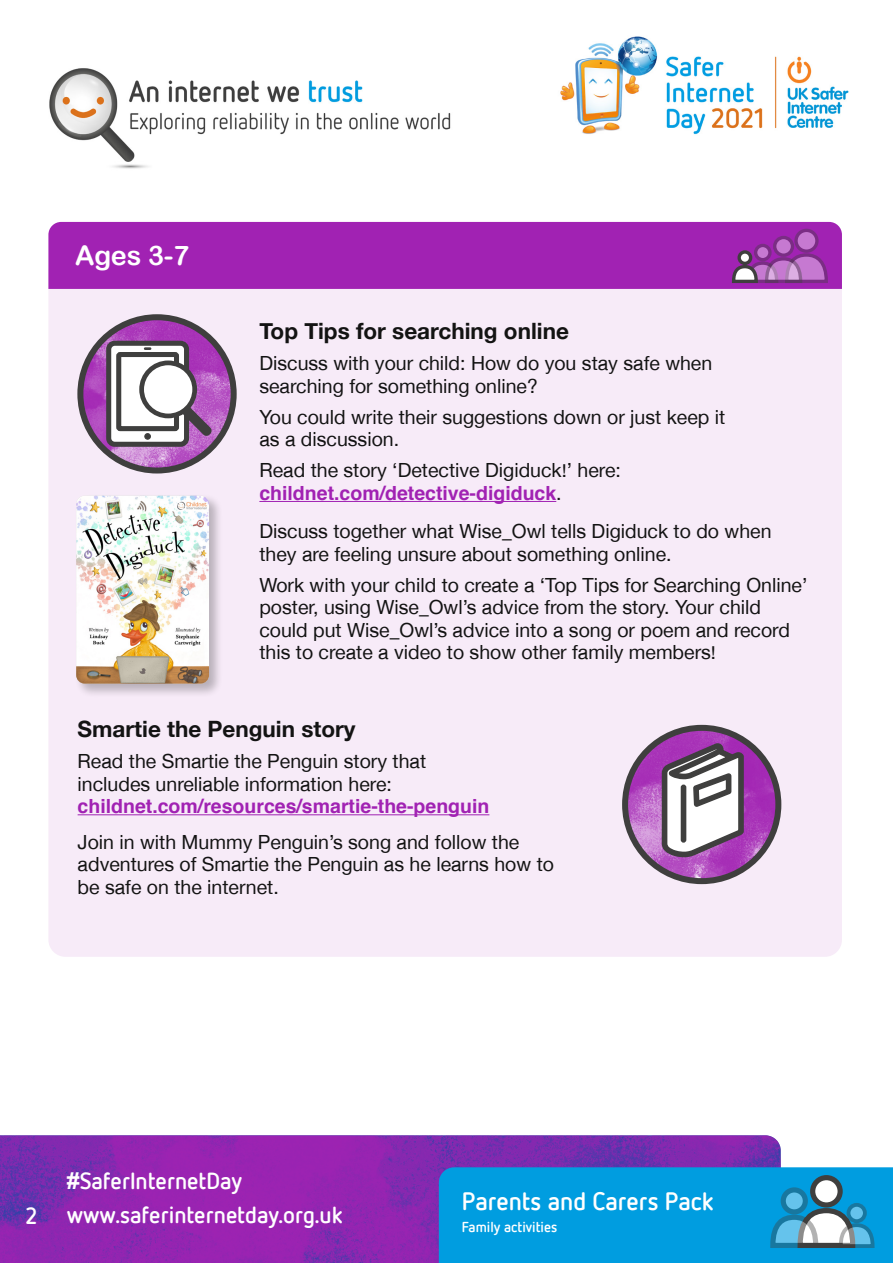
<style>
.page{position:relative;width:893px;height:1263px;background:#fff}
.page>*{position:absolute;margin:0;border:0;box-sizing:border-box;transform-origin:0 0}
.Header_black{font:27px "Arial Rounded MT Bold";color:#fff}
.t1{font:700 25.2px "Netto OT";color:#fff}
.t2{font:700 23.25px/34.2px "Netto OT";color:#fff}
.Small_header_black{font:700 22.5px "Helvetica Neue";color:#131313}
.Body_copy{font:19.5px/22.5px "Helvetica Neue LT Arabic";color:#131313}
.t3{font:700 14.4px "Netto OT";color:#fff}
.s1{font-family:"Helvetica";font-weight:700;color:#a122b3}
.s2{font-family:"Arial"}
</style>
<div class="page">
<img style="left:0;top:1135px;width:781px;height:128px">
<svg style="left:439px;top:1167px;width:454px;height:96px"></svg>
<img style="left:49px;top:68px;width:402px;height:101px">
<img style="left:560px;top:36px;width:289px;height:99px">
<div style="left:48px;top:255px;width:794px;height:702px;background:#f7ebf8;border-radius:17px"></div>
<div style="left:48px;top:222px;width:794px;height:67px;background:#a122b3"></div>
<hr style="left:259px;top:501px;width:297px;height:1px;background:#a122b3">
<div style="left:74px;top:494px;width:149px;height:204px;background:#000;opacity:.25"></div>
<img style="left:76px;top:496px;width:133px;height:188px">
<hr style="left:78px;top:814px;width:411px;height:1px;background:#a122b3">
<img style="left:80px;top:317px;width:154px;height:153px;border-radius:77px">
<div style="left:77px;top:314px;width:160px;height:159px;border:6px solid #3f3f3e;border-radius:50%"></div>
<svg style="left:756px;top:245px;width:14px;height:15px"></svg>
<div style="left:754px;top:244px;width:18px;height:17px;border:3px solid #3f3f3e;border-radius:50%"></div>
<svg style="left:796px;top:230px;width:21px;height:21px"></svg>
<div style="left:794px;top:229px;width:25px;height:24px;border:3px solid #3f3f3e;border-radius:50%"></div>
<svg style="left:775px;top:237px;width:17px;height:18px"></svg>
<div style="left:773px;top:236px;width:21px;height:21px;border:3px solid #3f3f3e;border-radius:50%"></div>
<div style="left:737px;top:250px;width:15px;height:15px;border:3px solid #3f3f3e;border-radius:50%"></div>
<svg style="left:730px;top:252px;width:100px;height:33px"></svg>
<img style="left:625px;top:728px;width:153px;height:153px;border-radius:77px">
<div style="left:622px;top:725px;width:159px;height:159px;border:6px solid #3f3f3e;border-radius:50%"></div>
<svg style="left:661px;top:724px;width:84px;height:150px"></svg>
<div style="left:106px;top:341px;width:83px;height:106px;background:#fff;border:5px solid #3f3f3e;border-radius:6px"></div>
<svg style="left:145px;top:433px;width:6px;height:6px"></svg>
<div style="left:116px;top:352px;width:63px;height:79px;background:#fff;border:5px solid #3f3f3e;border-radius:2px"></div>
<svg style="left:145px;top:347px;width:5px;height:3px"></svg>
<div style="left:142px;top:363px;width:53px;height:53px;background:#fff;border-radius:50%"></div>
<div style="left:139px;top:360px;width:58px;height:58px;border:5px solid #3f3f3e;border-radius:50%"></div>
<svg style="left:182px;top:406px;width:30px;height:30px"></svg>
<h2 class="Header_black" style="left:75px;top:240px;width:116px">Ages 3-7</h2>
<h3 class="Small_header_black" style="left:259px;top:317px;width:311px">Top Tips for searching online</h3>
<p class="Body_copy" style="left:259px;top:352px;width:454px">Discuss with your child: How do you stay safe when searching for something online?</p>
<p class="Body_copy" style="left:259px;top:406px;width:467px">You could write their suggestions down or just keep it as a discussion.</p>
<p class="Body_copy" style="left:259px;top:459px;width:363px">Read the story ‘Detective Digiduck!’ here: <span class="s1">childnet.com/detective-digiduck</span>.</p>
<p class="Body_copy" style="left:259px;top:520px;width:514px">Discuss together what Wise_Owl tells Digiduck to do when they are feeling unsure about something online.</p>
<p class="Body_copy" style="left:259px;top:574px;width:550px">Work with your child to create a ‘Top Tips for Searching Online’ poster, using Wise_Owl’s advice from the story. Your child could put Wise_Owl’s advice into a song or poem and record this to create a video to show other family members!</p>
<h3 class="Small_header_black" style="left:78px;top:715px;width:279px">Smartie the Penguin story</h3>
<p class="Body_copy" style="left:78px;top:750px;width:413px">Read the Smartie the Penguin story that includes unreliable information here: <span class="s1">childnet.com/resources/smartie-the-penguin</span></p>
<p class="Body_copy" style="left:78px;top:831px;width:478px">Join in with Mummy Penguin’s song and follow the adventures of Smartie the Penguin as he learns how to be safe on the internet.</p>
<p class="t2" style="left:26px;top:1198px;width:13px">2</p>
<p class="t2" style="left:67px;top:1164px;width:277px"><span class="s2">#</span>SaferInternetDay www.saferinternetday.org.uk</p>
<p class="t1" style="left:462px;top:1186px;width:253px">Parents and Carers Pack</p>
<p class="t3" style="left:462px;top:1219px;width:97px">Family activities</p>
</div>
